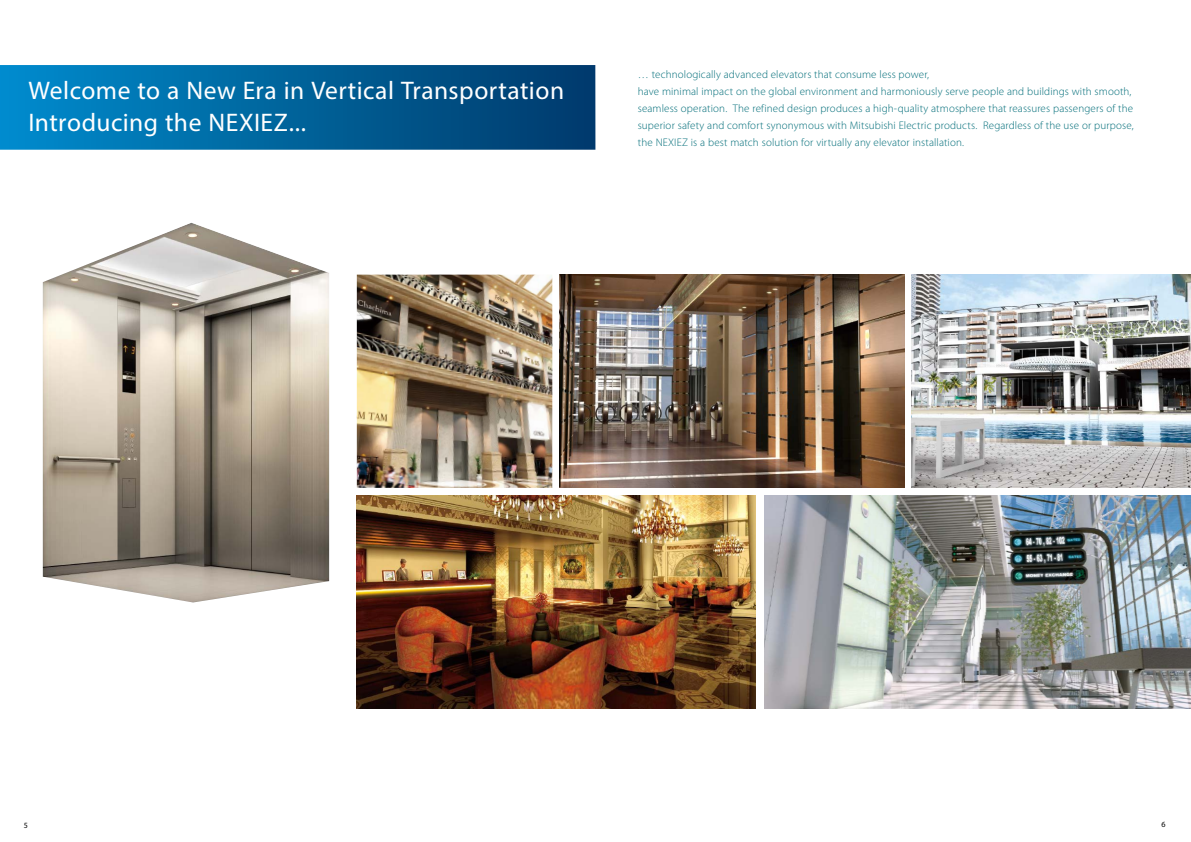
<style>
.page{position:relative;width:1191px;height:842px;background:#fff}
.page>*{position:absolute;margin:0;border:0;box-sizing:border-box;transform-origin:0 0}
.t1{font:25.5px/32px "Myriad Pro";letter-spacing:.02em;color:#fff}
.t2{font:300 11px/17px "Myriad Pro";letter-spacing:.01em;color:#006d79}
.t3{font:8px "Myriad Pro";color:#000}
</style>
<div class="page">
<img style="left:357px;top:495px;width:398px;height:213px">
<img style="left:764px;top:495px;width:427px;height:213px">
<img style="left:911px;top:275px;width:280px;height:213px">
<img style="left:357px;top:275px;width:195px;height:213px">
<img style="left:43px;top:223px;width:286px;height:379px">
<img style="left:559px;top:275px;width:345px;height:213px">
<div style="left:0;top:65px;width:595px;height:85px;background:linear-gradient(to right,#008ccd,#00396a)"></div>
<p class="t1" style="left:28px;top:74px;width:537px">Welcome to a New Era in Vertical Transportation<br>Introducing the NEXIEZ...</p>
<p class="t2" style="left:638px;top:66px;width:497px">… technologically advanced elevators that consume less power,<br>have minimal impact on the global environment and harmoniously serve people and buildings with smooth, seamless operation. The refined design produces a high-quality atmosphere that reassures passengers of the superior safety and comfort synonymous with Mitsubishi Electric products. Regardless of the use or purpose, the NEXIEZ is a best match solution for virtually any elevator installation.</p>
<p class="t3" style="left:24px;top:820px;width:6px">5</p>
<p class="t3" style="left:1161px;top:820px;width:6px">6</p>
</div>
